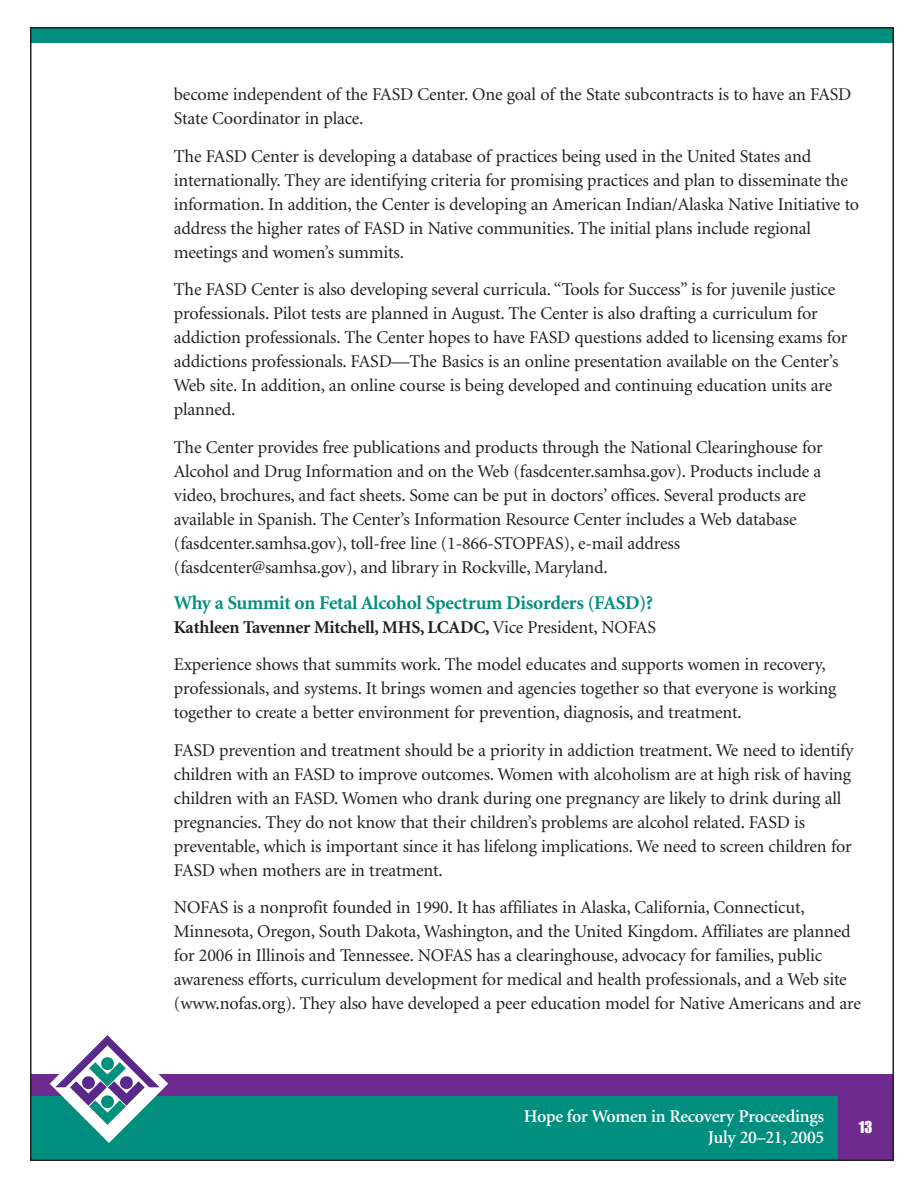
<style>
.page{position:relative;width:918px;height:1188px;background:#fff}
.page>*{position:absolute;margin:0;border:0;box-sizing:border-box;transform-origin:0 0}
.t1{font:700 19.5px "Minion";letter-spacing:-.015em;color:#008e7f}
.t2{font:18px/24px "Minion";letter-spacing:-.01em;color:#231f20}
.t3{font:600 18px "Minion";letter-spacing:-.015em;color:#fff}
.t4{font:15px "Impact";color:#fff}
.s1{font-weight:700}
</style>
<div class="page">
<div style="left:31px;top:1091px;width:862px;height:69px;background:#008e7f"></div>
<div style="left:31px;top:1074px;width:862px;height:21px;background:#6e2a8e"></div>
<div style="left:31px;top:28px;width:862px;height:15px;background:#008e7f"></div>
<svg style="left:50px;top:1035px;width:118px;height:108px"></svg>
<div style="left:838px;top:1094px;width:55px;height:67px;background:#6e2a8e"></div>
<p class="t2" style="left:174px;top:84px;width:679px">become independent of the FASD Center. One goal of the State subcontracts is to have an FASD<br>State Coordinator in place.</p>
<p class="t2" style="left:174px;top:145px;width:687px">The FASD Center is developing a database of practices being used in the United States and internationally. They are identifying criteria for promising practices and plan to disseminate the information. In addition, the Center is developing an American Indian/Alaska Native Initiative to address the higher rates of FASD in Native communities. The initial plans include regional meetings and women’s summits.</p>
<p class="t2" style="left:174px;top:279px;width:675px">The FASD Center is also developing several curricula. “Tools for Success” is for juvenile justice professionals. Pilot tests are planned in August. The Center is also drafting a curriculum for addiction professionals. The Center hopes to have FASD questions added to licensing exams for addictions professionals. FASD—The Basics is an online presentation available on the Center’s Web site. In addition, an online course is being developed and continuing education units are planned.</p>
<p class="t2" style="left:174px;top:436px;width:650px">The Center provides free publications and products through the National Clearinghouse for Alcohol and Drug Information and on the Web (fasdcenter.samhsa.gov). Products include a video, brochures, and fact sheets. Some can be put in doctors’ offices. Several products are available in Spanish. The Center’s Information Resource Center includes a Web database (fasdcenter.samhsa.gov), toll-free line (1-866-STOPFAS), e-mail address (fasdcenter@samhsa.gov), and library in Rockville, Maryland.</p>
<p class="t1" style="left:174px;top:595px;width:481px">Why a Summit on Fetal Alcohol Spectrum Disorders (FASD)?</p>
<p class="t2" style="left:174px;top:610px;width:654px;line-height:37.5px"><span class="s1">Kathleen Tavenner Mitchell, MHS, LCADC,</span> Vice President, NOFAS<br>Experience shows that summits work. The model educates and supports women in recovery,</p>
<p class="t2" style="left:174px;top:678px;width:664px">professionals, and systems. It brings women and agencies together so that everyone is working together to create a better environment for prevention, diagnosis, and treatment.</p>
<p class="t2" style="left:174px;top:739px;width:681px">FASD prevention and treatment should be a priority in addiction treatment. We need to identify children with an FASD to improve outcomes. Women with alcoholism are at high risk of having children with an FASD. Women who drank during one pregnancy are likely to drink during all pregnancies. They do not know that their children’s problems are alcohol related. FASD is preventable, which is important since it has lifelong implications. We need to screen children for FASD when mothers are in treatment.</p>
<p class="t2" style="left:174px;top:897px;width:689px">NOFAS is a nonprofit founded in 1990. It has affiliates in Alaska, California, Connecticut, Minnesota, Oregon, South Dakota, Washington, and the United Kingdom. Affiliates are planned for 2006 in Illinois and Tennessee. NOFAS has a clearinghouse, advocacy for families, public awareness efforts, curriculum development for medical and health professionals, and a Web site (www.nofas.org). They also have developed a peer education model for Native Americans and are</p>
<p class="t3" style="left:524px;top:1109px;width:302px">Hope for Women in Recovery Proceedings</p>
<p class="t3" style="left:708px;top:1130px;width:118px">July 20–21, 2005</p>
<p class="t4" style="left:859px;top:1118px;width:15px">13</p>
</div>
